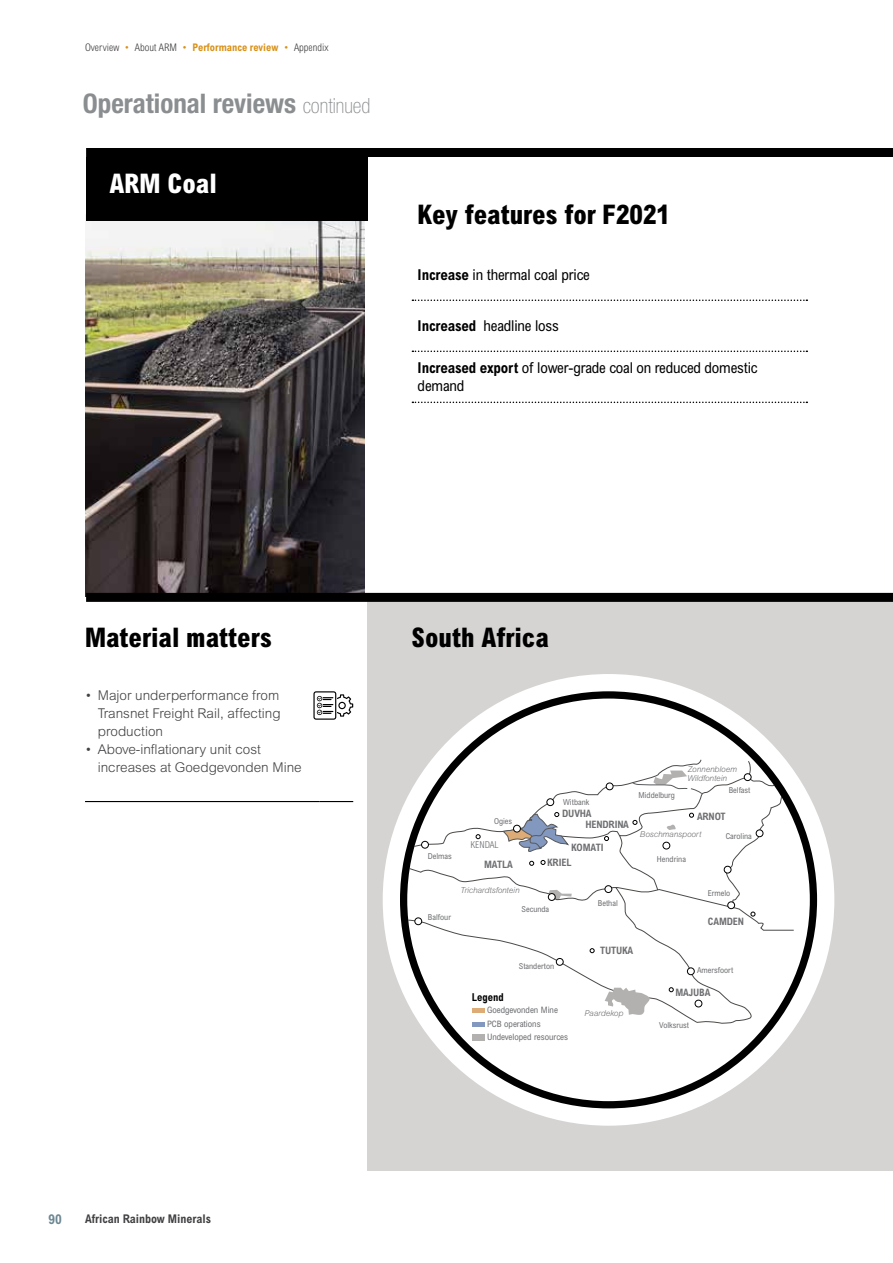
<style>
.page{position:relative;width:893px;height:1263px;background:#fff}
.page>*{position:absolute;margin:0;border:0;box-sizing:border-box;transform-origin:0 0}
.t1{font:800 condensed 27px "Arial MT Std";color:#000}
.t2{font:700 condensed 27px "Helvetica Neue LT Std";color:#8b8e90}
.t3{font:800 condensed 27px "Arial MT Std";color:#fff}
.t4{font:condensed 15px/18px "Arial MT Std";letter-spacing:-.01em;color:#000}
.t5{font:300 13.5px/18px "Arial MT Std";color:#414042;text-align:justify}
.t6{font:700 condensed 13.5px "Arial MT Std";color:#6d8792}
.t7{font:700 condensed 12px "Arial MT Std";color:#414042}
.t8{font:700 condensed 10.95px "Arial MT Std";color:#000}
.t9{font:300 condensed 10.5px "Arial MT Std";color:#414042}
.t10{font:700 condensed 10.2px "Arial MT Std";letter-spacing:-.015em;color:#6d6e71}
.t11{font:300 condensed 9.45px "Arial MT Std";color:#6d6e71}
.t12{font:condensed 8.85px/13.5px "Arial MT Std";color:#6d6e71}
.t13{font:condensed 8.1px "Arial MT Std";color:#6d6e71}
.t14{font:italic 300 8.1px/8.7px "Arial MT Std";letter-spacing:-.01em;color:#6d6e71}
.s1{color:#d89016}
.s2{font-weight:700;color:#d89016}
.s3{font-weight:100;font-size:21px}
.s4{font-weight:700}
</style>
<div class="page">
<img style="left:85px;top:221px;width:280px;height:375px">
<div style="left:367px;top:597px;width:526px;height:574px;background:#d5d4d3"></div>
<div style="left:86px;top:157px;width:281px;height:64px;background:#000"></div>
<div style="left:86px;top:148px;width:807px;height:9px;background:#000"></div>
<div style="left:86px;top:593px;width:807px;height:9px;background:#000"></div>
<div style="left:383px;top:674px;width:451px;height:452px;background:#fff;border-radius:50%"></div>
<svg style="left:407px;top:759px;width:388px;height:265px"></svg>
<div style="left:422px;top:841px;width:6px;height:7px;background:#fff;border-radius:50%"></div>
<div style="left:421px;top:841px;width:8px;height:7px;border:1px solid #000;border-radius:50%"></div>
<div style="left:415px;top:918px;width:7px;height:7px;background:#fff;border-radius:50%"></div>
<div style="left:414px;top:917px;width:8px;height:8px;border:1px solid #000;border-radius:50%"></div>
<div style="left:556px;top:958px;width:7px;height:7px;background:#fff;border-radius:50%"></div>
<div style="left:556px;top:958px;width:8px;height:8px;border:1px solid #000;border-radius:50%"></div>
<div style="left:687px;top:968px;width:7px;height:7px;background:#fff;border-radius:50%"></div>
<div style="left:687px;top:967px;width:8px;height:8px;border:1px solid #000;border-radius:50%"></div>
<div style="left:695px;top:1000px;width:7px;height:7px;background:#fff;border-radius:50%"></div>
<div style="left:695px;top:1000px;width:7px;height:7px;border:1px solid #000;border-radius:50%"></div>
<div style="left:605px;top:886px;width:7px;height:6px;background:#fff;border-radius:50%"></div>
<div style="left:604px;top:885px;width:8px;height:8px;border:1px solid #000;border-radius:50%"></div>
<div style="left:663px;top:842px;width:7px;height:7px;background:#fff;border-radius:50%"></div>
<div style="left:662px;top:842px;width:8px;height:7px;border:1px solid #000;border-radius:50%"></div>
<div style="left:728px;top:902px;width:7px;height:7px;background:#fff;border-radius:50%"></div>
<div style="left:727px;top:901px;width:8px;height:8px;border:1px solid #000;border-radius:50%"></div>
<div style="left:547px;top:799px;width:7px;height:7px;background:#fff;border-radius:50%"></div>
<div style="left:546px;top:798px;width:8px;height:8px;border:1px solid #000;border-radius:50%"></div>
<div style="left:606px;top:783px;width:7px;height:7px;background:#fff;border-radius:50%"></div>
<div style="left:606px;top:782px;width:7px;height:8px;border:1px solid #000;border-radius:50%"></div>
<div style="left:724px;top:866px;width:7px;height:7px;background:#fff;border-radius:50%"></div>
<div style="left:724px;top:866px;width:7px;height:7px;border:1px solid #000;border-radius:50%"></div>
<div style="left:756px;top:830px;width:7px;height:7px;background:#fff;border-radius:50%"></div>
<div style="left:756px;top:829px;width:7px;height:8px;border:1px solid #000;border-radius:50%"></div>
<div style="left:744px;top:774px;width:7px;height:6px;background:#fff;border-radius:50%"></div>
<div style="left:744px;top:773px;width:7px;height:8px;border:1px solid #000;border-radius:50%"></div>
<div style="left:548px;top:893px;width:7px;height:7px;background:#fff;border-radius:50%"></div>
<div style="left:548px;top:893px;width:8px;height:8px;border:1px solid #000;border-radius:50%"></div>
<svg style="left:605px;top:988px;width:45px;height:27px"></svg>
<svg style="left:632px;top:770px;width:71px;height:25px"></svg>
<svg style="left:590px;top:948px;width:5px;height:5px"></svg>
<svg style="left:669px;top:987px;width:5px;height:5px"></svg>
<svg style="left:529px;top:861px;width:5px;height:5px"></svg>
<svg style="left:476px;top:834px;width:5px;height:5px"></svg>
<svg style="left:502px;top:812px;width:68px;height:40px"></svg>
<svg style="left:632px;top:820px;width:5px;height:5px"></svg>
<svg style="left:604px;top:836px;width:5px;height:5px"></svg>
<svg style="left:689px;top:813px;width:5px;height:5px"></svg>
<svg style="left:750px;top:911px;width:5px;height:5px"></svg>
<svg style="left:540px;top:860px;width:6px;height:5px"></svg>
<div style="left:472px;top:1008px;width:13px;height:5px;background:#ddab75"></div>
<div style="left:472px;top:1022px;width:13px;height:5px;background:#8398be"></div>
<div style="left:472px;top:1034px;width:13px;height:6px;background:#b2b1b0"></div>
<hr style="left:85px;top:801px;width:235px;height:1px;background:#000">
<hr style="left:320px;top:801px;width:33px;height:1px;background:#000">
<svg style="left:313px;top:691px;width:40px;height:29px"></svg>
<svg style="left:412px;top:299px;width:395px;height:2px"></svg>
<svg style="left:412px;top:351px;width:395px;height:1px"></svg>
<svg style="left:412px;top:402px;width:395px;height:1px"></svg>
<p class="t9" style="left:85px;top:41px;width:245px">Overview <span class="s1">•</span> About ARM <span class="s1">•</span> <span class="s2">Performance review</span> <span class="s1">•</span> Appendix</p>
<h1 class="t2" style="left:83px;top:87px;width:289px">Operational reviews <span class="s3">continued</span></h1>
<h1 class="t3" style="left:110px;top:167px;width:109px">ARM Coal</h1>
<h1 class="t1" style="left:418px;top:198px;width:254px">Key features for F2021</h1>
<p class="t4" style="left:418px;top:266px;width:174px"><span class="s4">Increase</span> in thermal coal price</p>
<p class="t4" style="left:418px;top:317px;width:143px"><span class="s4">Increased</span> headline loss</p>
<p class="t4" style="left:418px;top:359px;width:341px"><span class="s4">Increased export</span> of lower-grade coal on reduced domestic demand</p>
<h1 class="t1" style="left:85px;top:621px;width:189px">Material matters</h1>
<p class="t5" style="left:98px;top:686px;width:184px;text-indent:-13px">• Major underperformance from Transnet Freight Rail, affecting production</p>
<p class="t5" style="left:98px;top:740px;width:205px;text-indent:-13px">• Above-inflationary unit cost increases at Goedgevonden Mine</p>
<p class="t6" style="left:49px;top:1211px;width:15px">90</p>
<p class="t7" style="left:85px;top:1212px;width:128px">African Rainbow Minerals</p>
<h1 class="t1" style="left:412px;top:621px;width:139px">South Africa</h1>
<p class="t13" style="left:563px;top:797px;width:28px">Witbank</p>
<p class="t13" style="left:638px;top:790px;width:38px">Middelburg</p>
<p class="t14" style="left:687px;top:765px;width:51px">Zonnenbloem<br>Wildfontein</p>
<p class="t13" style="left:729px;top:785px;width:23px">Belfast</p>
<p class="t10" style="left:562px;top:808px;width:31px">DUVHA</p>
<p class="t10" style="left:571px;top:841px;width:34px">KOMATI</p>
<p class="t10" style="left:697px;top:810px;width:30px">ARNOT</p>
<p class="t13" style="left:494px;top:816px;width:20px">Ogies</p>
<p class="t10" style="left:484px;top:858px;width:30px">MATLA</p>
<p class="t10" style="left:585px;top:818px;width:45px">HENDRINA</p>
<p class="t14" style="left:640px;top:829px;width:63px">Boschmanspoort</p>
<p class="t13" style="left:726px;top:831px;width:28px">Carolina</p>
<p class="t11" style="left:470px;top:840px;width:30px">KENDAL</p>
<p class="t13" style="left:428px;top:851px;width:26px">Delmas</p>
<p class="t13" style="left:657px;top:854px;width:31px">Hendrina</p>
<p class="t10" style="left:547px;top:856px;width:26px">KRIEL</p>
<p class="t13" style="left:428px;top:912px;width:25px">Balfour</p>
<p class="t14" style="left:460px;top:885px;width:61px">Trichardtsfontein</p>
<p class="t13" style="left:522px;top:904px;width:29px">Secunda</p>
<p class="t13" style="left:519px;top:961px;width:37px">Standerton</p>
<p class="t8" style="left:472px;top:991px;width:34px">Legend</p>
<p class="t12" style="left:487px;top:1003px;width:83px">Goedgevonden Mine<br>PCB operations<br>Undeveloped resources</p>
<p class="t13" style="left:598px;top:898px;width:21px">Bethal</p>
<p class="t10" style="left:600px;top:945px;width:35px">TUTUKA</p>
<p class="t14" style="left:584px;top:1009px;width:40px">Paardekop</p>
<p class="t13" style="left:708px;top:888px;width:24px">Ermelo</p>
<p class="t10" style="left:708px;top:916px;width:38px">CAMDEN</p>
<p class="t13" style="left:697px;top:965px;width:38px">Amersfoort</p>
<p class="t10" style="left:675px;top:987px;width:37px">MAJUBA</p>
<p class="t13" style="left:659px;top:1020px;width:31px">Volksrust</p>
</div>
